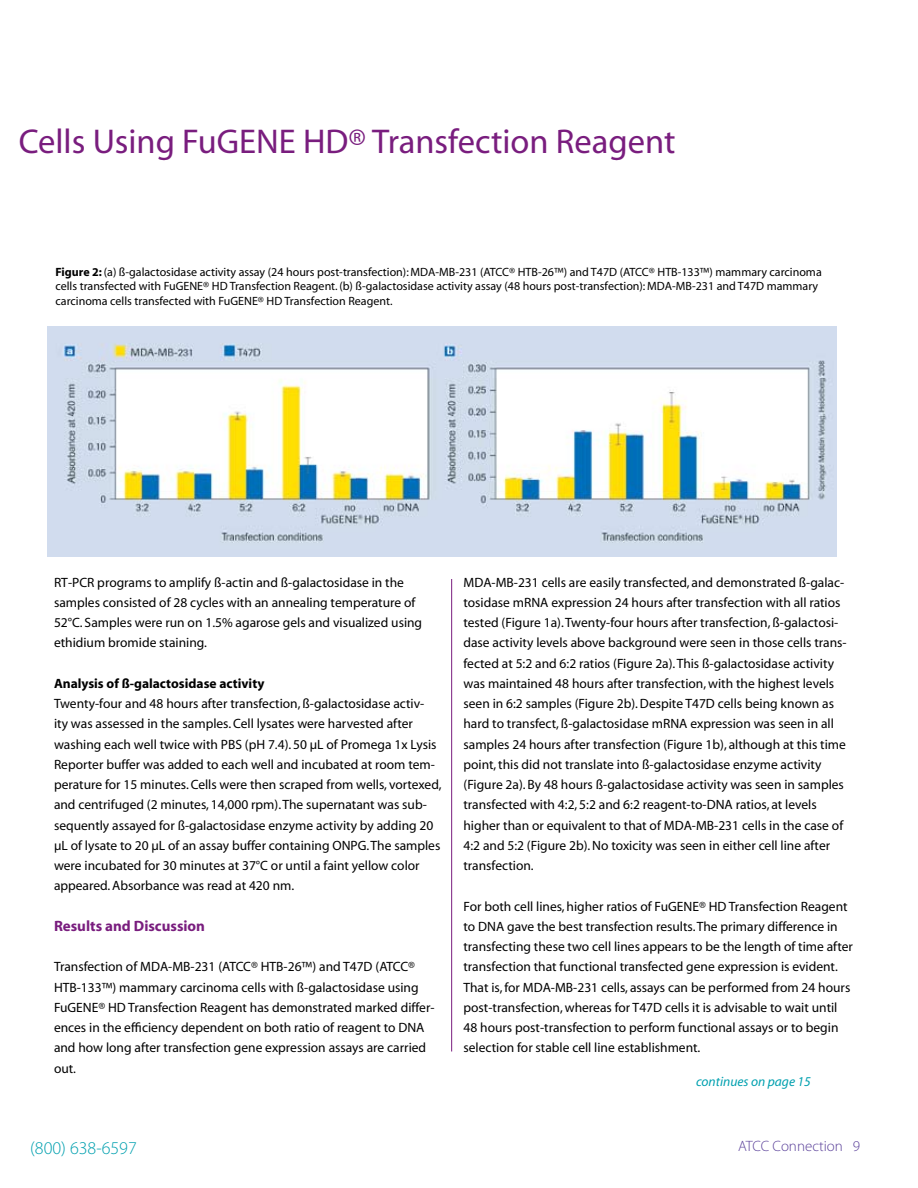
<style>
.page{position:relative;width:918px;height:1188px;background:#fff}
.page>*{position:absolute;margin:0;border:0;box-sizing:border-box;transform-origin:0 0}
.t1{font:34.5px "Myriad";color:#791d7e}
.t2{font:300 18px "Myriad Pro";color:#00a0af}
.t3{font:700 15px "Myriad";color:#791d7e}
.t4{font:300 15px "Myriad Pro";color:#5a4099}
.t5{font:13.5px/20.2px "Myriad";color:#000}
.t6{font:700 13.5px "Myriad";color:#000}
.t7{font:italic 13.5px "Myriad";color:#00a0af}
.t8{font:12px/14.4px "Myriad";color:#000}
.s1{font-weight:700}
</style>
<div class="page">
<hr style="left:451px;top:579px;width:1px;height:473px;background:#791d7e">
<img style="left:48px;top:327px;width:789px;height:229px">
<h1 class="t1" style="left:19px;top:125px;width:658px">Cells Using FuGENE HD® Transfection Reagent</h1>
<p class="t8" style="left:56px;top:265px;width:768px"><span class="s1">Figure 2:</span> (a) ß-galactosidase activity assay (24 hours post-transfection): MDA-MB-231 (ATCC® HTB-26™) and T47D (ATCC® HTB-133™) mammary carcinoma cells transfected with FuGENE® HD Transfection Reagent. (b) ß-galactosidase activity assay (48 hours post-transfection): MDA-MB-231 and T47D mammary carcinoma cells transfected with FuGENE® HD Transfection Reagent.</p>
<p class="t5" style="left:54px;top:572px;width:370px">RT-PCR programs to amplify ß-actin and ß-galactosidase in the samples consisted of 28 cycles with an annealing temperature of 52°C. Samples were run on 1.5% agarose gels and visualized using ethidium bromide staining.</p>
<p class="t6" style="left:54px;top:676px;width:212px">Analysis of ß-galactosidase activity</p>
<p class="t5" style="left:54px;top:694px;width:389px">Twenty-four and 48 hours after transfection, ß-galactosidase activ&shy;ity was assessed in the samples. Cell lysates were harvested after washing each well twice with PBS (pH 7.4). 50 μL of Promega 1x Lysis Reporter buffer was added to each well and incubated at room tem&shy;perature for 15 minutes. Cells were then scraped from wells, vortexed, and centrifuged (2 minutes, 14,000 rpm). The supernatant was sub&shy;sequently assayed for ß-galactosidase enzyme activity by adding 20 μL of lysate to 20 μL of an assay buffer containing ONPG. The samples were incubated for 30 minutes at 37°C or until a faint yellow color appeared. Absorbance was read at 420 nm.</p>
<p class="t3" style="left:54px;top:918px;width:153px">Results and Discussion</p>
<p class="t5" style="left:54px;top:957px;width:382px">Transfection of MDA-MB-231 (ATCC® HTB-26™) and T47D (ATCC® HTB-133™) mammary carcinoma cells with ß-galactosidase using FuGENE® HD Transfection Reagent has demonstrated marked differ&shy;ences in the efficiency dependent on both ratio of reagent to DNA and how long after transfection gene expression assays are carried out.</p>
<p class="t5" style="left:464px;top:572px;width:385px">MDA-MB-231 cells are easily transfected, and demonstrated ß-galac&shy;tosidase mRNA expression 24 hours after transfection with all ratios tested (Figure 1a). Twenty-four hours after transfection, ß-galactosi&shy;dase activity levels above background were seen in those cells trans&shy;fected at 5:2 and 6:2 ratios (Figure 2a). This ß-galactosidase activity was maintained 48 hours after transfection, with the highest levels seen in 6:2 samples (Figure 2b). Despite T47D cells being known as hard to transfect, ß-galactosidase mRNA expression was seen in all samples 24 hours after transfection (Figure 1b), although at this time point, this did not translate into ß-galactosidase enzyme activity (Figure 2a). By 48 hours ß-galactosidase activity was seen in samples transfected with 4:2, 5:2 and 6:2 reagent-to-DNA ratios, at levels higher than or equivalent to that of MDA-MB-231 cells in the case of 4:2 and 5:2 (Figure 2b). No toxicity was seen in either cell line after transfection.</p>
<p class="t5" style="left:464px;top:896px;width:391px">For both cell lines, higher ratios of FuGENE® HD Transfection Reagent to DNA gave the best transfection results. The primary difference in transfecting these two cell lines appears to be the length of time after transfection that functional transfected gene expression is evident.<br>That is, for MDA-MB-231 cells, assays can be performed from 24 hours post-transfection, whereas for T47D cells it is advisable to wait until 48 hours post-transfection to perform functional assays or to begin selection for stable cell line establishment.</p>
<p class="t7" style="left:696px;top:1074px;width:116px">continues on page 15</p>
<h2 class="t2" style="left:30px;top:1138px;width:108px">(800) 638-6597</h2>
<p class="t4" style="left:738px;top:1138px;width:124px">ATCC Connection 9</p>
</div>
